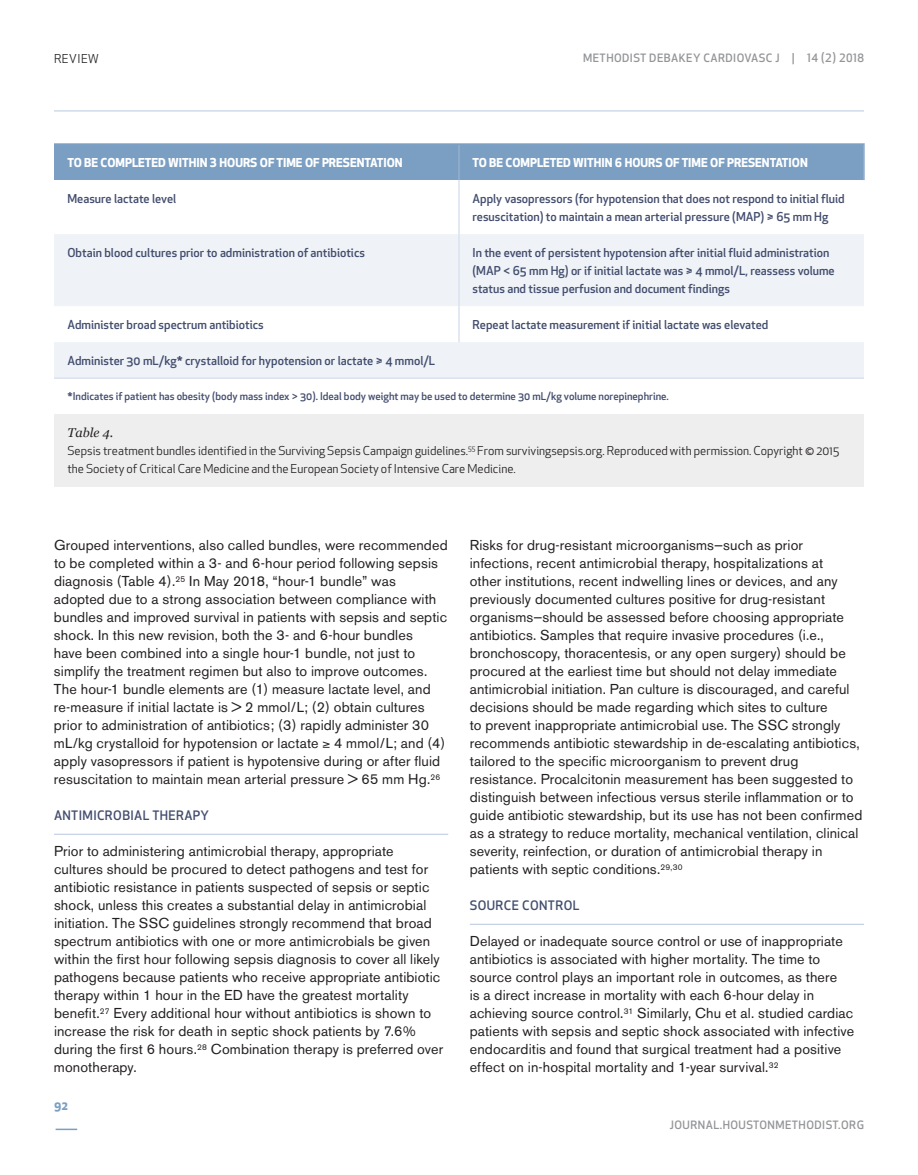
<style>
.page{position:relative;width:918px;height:1175px;background:#fff}
.page>*{position:absolute;margin:0;border:0;box-sizing:border-box;transform-origin:0 0}
.t1{font:14.25px/18px "Akzidenz Grotesk BE";letter-spacing:.01em;color:#231f20}
.t2{font:500 12.75px "Apex New";letter-spacing:.03em;color:#434d6e}
.t3{font:italic 12.75px "Georgia";color:#231f20}
.t4{font:500 12px/18px "Apex New";color:#434d6e}
.t5{font:12px/18px "Apex New";color:#231f20}
.t6{font:700 12px "Apex New";color:#fff}
.t7{font:700 12px "Apex New";color:#7b9fc3}
.t8{font:500 11.25px "Apex New";letter-spacing:.04em;color:#939598}
.t9{font:500 10.5px "Apex New";color:#434d6e}
</style>
<div class="page">
<hr style="left:56px;top:1128px;width:21px;height:2px;background:#7b9fc3">
<hr style="left:54px;top:110px;width:810px;height:1px;background:#b8c8de">
<hr style="left:54px;top:834px;width:394px;height:1px;background:#b8c8de">
<hr style="left:470px;top:924px;width:394px;height:1px;background:#b8c8de">
<div style="left:54px;top:145px;width:809px;height:35px;background:#7b9fc3"></div>
<svg style="left:54px;top:234px;width:810px;height:143px;fill:#eff3f7"></svg>
<hr style="left:458px;top:145px;width:2px;height:35px;background:#93afcd">
<hr style="left:458px;top:180px;width:2px;height:54px;background:#dae2ee">
<hr style="left:458px;top:234px;width:2px;height:72px;background:#dae2ee">
<hr style="left:458px;top:306px;width:2px;height:36px;background:#dae2ee">
<hr style="left:54px;top:143px;width:405px;height:2px;background:#7b9fc3">
<hr style="left:459px;top:143px;width:406px;height:2px;background:#7b9fc3">
<hr style="left:863px;top:145px;width:2px;height:35px;background:#93afcd">
<hr style="left:54px;top:377px;width:405px;height:2px;background:#dae2ee">
<hr style="left:459px;top:377px;width:405px;height:2px;background:#dae2ee">
<div style="left:54px;top:414px;width:810px;height:73px;background:#eeeeef"></div>
<p class="t5" style="left:54px;top:50px;width:46px">REVIEW</p>
<p class="t8" style="left:583px;top:51px;width:282px">METHODIST DEBAKEY CARDIOVASC J | 14 (2) 2018</p>
<p class="t6" style="left:68px;top:153px;width:337px">TO BE COMPLETED WITHIN 3 HOURS OF TIME OF PRESENTATION</p>
<p class="t6" style="left:472px;top:153px;width:337px">TO BE COMPLETED WITHIN 6 HOURS OF TIME OF PRESENTATION</p>
<p class="t4" style="left:68px;top:189px;width:110px">Measure lactate level</p>
<p class="t4" style="left:472px;top:189px;width:374px">Apply vasopressors (for hypotension that does not respond to initial fluid resuscitation) to maintain a mean arterial pressure (MAP) ≥ 65 mm Hg</p>
<p class="t4" style="left:68px;top:243px;width:299px">Obtain blood cultures prior to administration of antibiotics</p>
<p class="t4" style="left:472px;top:243px;width:364px">In the event of persistent hypotension after initial fluid administration (MAP &lt; 65 mm Hg) or if initial lactate was ≥ 4 mmol/L, reassess volume status and tissue perfusion and document findings</p>
<p class="t4" style="left:68px;top:315px;width:198px">Administer broad spectrum antibiotics</p>
<p class="t4" style="left:472px;top:315px;width:297px">Repeat lactate measurement if initial lactate was elevated</p>
<p class="t4" style="left:68px;top:351px;width:369px">Administer 30 mL/kg* crystalloid for hypotension or lactate ≥ 4 mmol/L</p>
<p class="t9" style="left:68px;top:389px;width:603px">*Indicates if patient has obesity (body mass index &gt; 30). Ideal body weight may be used to determine 30 mL/kg volume norepinephrine.</p>
<p class="t3" style="left:68px;top:425px;width:47px">Table 4.</p>
<p class="t5" style="left:67px;top:442px;width:773px">Sepsis treatment bundles identified in the Surviving Sepsis Campaign guidelines.<sup>55</sup> From survivingsepsis.org. Reproduced with permission. Copyright © 2015 the Society of Critical Care Medicine and the European Society of Intensive Care Medicine.</p>
<p class="t1" style="left:54px;top:536px;width:395px">Grouped interventions, also called bundles, were recommended to be completed within a 3- and 6-hour period following sepsis diagnosis (Table 4).<sup>25</sup> In May 2018, “hour-1 bundle” was adopted due to a strong association between compliance with bundles and improved survival in patients with sepsis and septic shock. In this new revision, both the 3- and 6-hour bundles<br>have been combined into a single hour-1 bundle, not just to simplify the treatment regimen but also to improve outcomes.<br>The hour-1 bundle elements are (1) measure lactate level, and re-measure if initial lactate is &gt; 2 mmol/L; (2) obtain cultures prior to administration of antibiotics; (3) rapidly administer 30 mL/kg crystalloid for hypotension or lactate ≥ 4 mmol/L; and (4) apply vasopressors if patient is hypotensive during or after fluid resuscitation to maintain mean arterial pressure &gt; 65 mm Hg.<sup>26</sup></p>
<p class="t2" style="left:54px;top:807px;width:157px">ANTIMICROBIAL THERAPY</p>
<p class="t1" style="left:54px;top:842px;width:391px">Prior to administering antimicrobial therapy, appropriate cultures should be procured to detect pathogens and test for antibiotic resistance in patients suspected of sepsis or septic shock, unless this creates a substantial delay in antimicrobial initiation. The SSC guidelines strongly recommend that broad spectrum antibiotics with one or more antimicrobials be given within the first hour following sepsis diagnosis to cover all likely pathogens because patients who receive appropriate antibiotic therapy within 1 hour in the ED have the greatest mortality benefit.<sup>27</sup> Every additional hour without antibiotics is shown to increase the risk for death in septic shock patients by 7.6% during the first 6 hours.<sup>28</sup> Combination therapy is preferred over monotherapy.</p>
<p class="t7" style="left:54px;top:1097px;width:16px">92</p>
<p class="t1" style="left:470px;top:536px;width:394px">Risks for drug-resistant microorganisms—such as prior infections, recent antimicrobial therapy, hospitalizations at<br>other institutions, recent indwelling lines or devices, and any previously documented cultures positive for drug-resistant organisms—should be assessed before choosing appropriate antibiotics. Samples that require invasive procedures (i.e., bronchoscopy, thoracentesis, or any open surgery) should be procured at the earliest time but should not delay immediate antimicrobial initiation. Pan culture is discouraged, and careful decisions should be made regarding which sites to culture<br>to prevent inappropriate antimicrobial use. The SSC strongly recommends antibiotic stewardship in de-escalating antibiotics, tailored to the specific microorganism to prevent drug resistance. Procalcitonin measurement has been suggested to distinguish between infectious versus sterile inflammation or to guide antibiotic stewardship, but its use has not been confirmed as a strategy to reduce mortality, mechanical ventilation, clinical severity, reinfection, or duration of antimicrobial therapy in patients with septic conditions.<sup>29,30</sup></p>
<p class="t2" style="left:470px;top:897px;width:111px">SOURCE CONTROL</p>
<p class="t1" style="left:470px;top:932px;width:386px">Delayed or inadequate source control or use of inappropriate antibiotics is associated with higher mortality. The time to source control plays an important role in outcomes, as there<br>is a direct increase in mortality with each 6-hour delay in achieving source control.<sup>31</sup> Similarly, Chu et al. studied cardiac patients with sepsis and septic shock associated with infective endocarditis and found that surgical treatment had a positive effect on in-hospital mortality and 1-year survival.<sup>32</sup></p>
<p class="t8" style="left:670px;top:1117px;width:196px">JOURNAL.HOUSTONMETHODIST.ORG</p>
</div>
